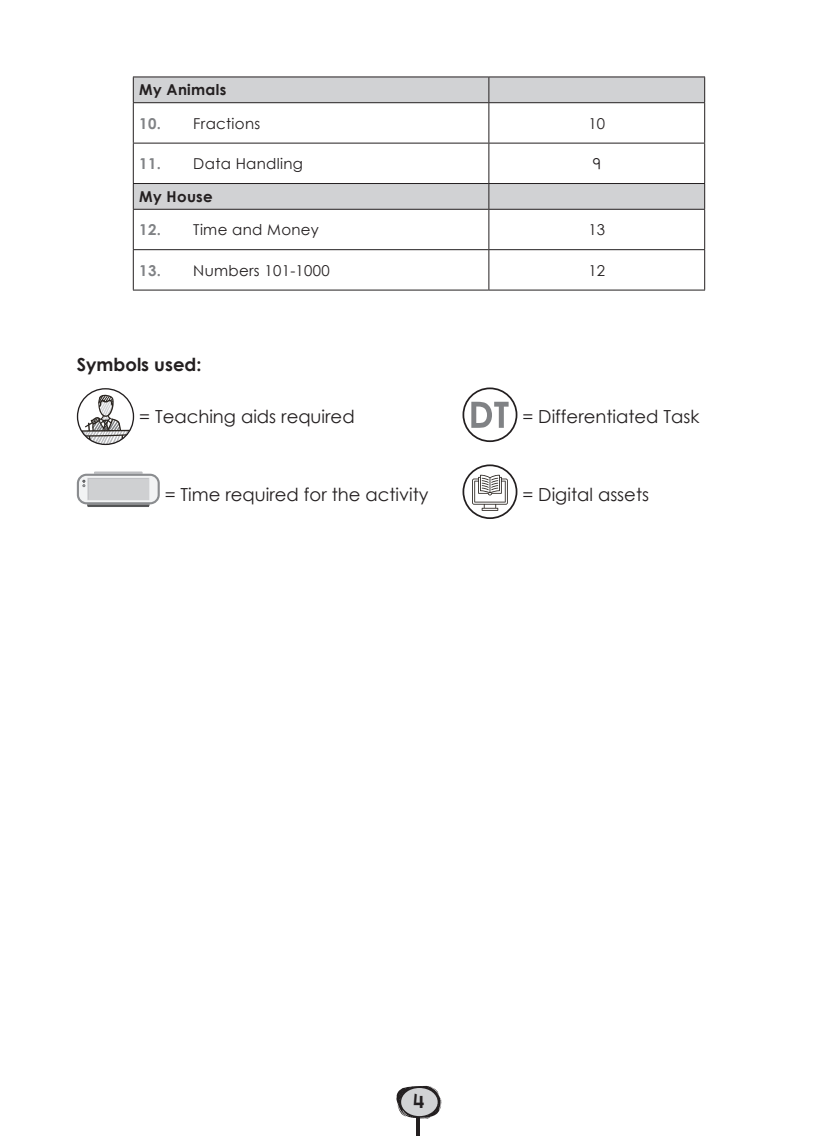
<style>
.page{position:relative;width:838px;height:1136px;background:#fff}
.page>*{position:absolute;margin:0;border:0;box-sizing:border-box;transform-origin:0 0}
.t1{font:19.5px "Century Gothic Bold New";color:#231f20}
.t2{font:18px "Century Gothic Regular New";color:#231f20}
.t3{font:18px "Century Gothic Bold New";color:#231f20}
.Text_left_align{font:15px "Century Gothic Regular New";letter-spacing:.02em;color:#231f20}
.t4{font:15px "Century Gothic Bold New";letter-spacing:.02em;color:#231f20}
.s1{font-family:"Century Gothic Bold New";color:#808285}
</style>
<div class="page">
<hr style="left:416px;top:1113px;width:4px;height:22px;background:#231f20">
<svg style="left:396px;top:1085px;width:46px;height:33px"></svg>
<div style="left:401px;top:1087px;width:36px;height:28px;background:#d1d2d4;border-radius:50%"></div>
<svg style="left:77px;top:389px;width:56px;height:55px"></svg>
<svg style="left:81px;top:393px;width:50px;height:51px"></svg>
<div style="left:77px;top:388px;width:57px;height:57px;border:1px solid #231f20;border-radius:28px"></div>
<div style="left:462px;top:387px;width:55px;height:55px;border:2px solid #231f20;border-radius:50%"></div>
<svg style="left:471px;top:401px;width:37px;height:27px"></svg>
<svg style="left:77px;top:471px;width:83px;height:36px"></svg>
<svg style="left:463px;top:465px;width:53px;height:53px"></svg>
<div style="left:462px;top:464px;width:55px;height:55px;border:2px solid #231f20;border-radius:50%"></div>
<svg style="left:472px;top:471px;width:36px;height:39px"></svg>
<svg style="left:134px;top:78px;width:570px;height:131px"></svg>
<hr style="left:133px;top:103px;width:1px;height:40px;background:#231f20">
<hr style="left:488px;top:103px;width:1px;height:40px;background:#231f20">
<hr style="left:704px;top:103px;width:1px;height:40px;background:#231f20">
<hr style="left:133px;top:143px;width:1px;height:40px;background:#231f20">
<hr style="left:488px;top:143px;width:1px;height:40px;background:#231f20">
<hr style="left:704px;top:143px;width:1px;height:40px;background:#231f20">
<hr style="left:133px;top:210px;width:1px;height:39px;background:#231f20">
<hr style="left:488px;top:210px;width:1px;height:39px;background:#231f20">
<hr style="left:704px;top:210px;width:1px;height:39px;background:#231f20">
<hr style="left:133px;top:250px;width:1px;height:40px;background:#231f20">
<hr style="left:488px;top:250px;width:1px;height:40px;background:#231f20">
<hr style="left:704px;top:250px;width:1px;height:40px;background:#231f20">
<hr style="left:133px;top:290px;width:356px;height:1px;background:#231f20">
<svg style="left:133px;top:78px;width:1px;height:24px"></svg>
<hr style="left:133px;top:102px;width:356px;height:1px;background:#231f20">
<hr style="left:489px;top:290px;width:216px;height:1px;background:#231f20">
<svg style="left:488px;top:78px;width:1px;height:24px"></svg>
<svg style="left:704px;top:78px;width:1px;height:24px"></svg>
<hr style="left:489px;top:102px;width:216px;height:1px;background:#231f20">
<hr style="left:133px;top:77px;width:356px;height:1px;background:#231f20">
<hr style="left:133px;top:143px;width:356px;height:1px;background:#231f20">
<hr style="left:133px;top:183px;width:356px;height:1px;background:#231f20">
<svg style="left:133px;top:184px;width:1px;height:25px"></svg>
<hr style="left:133px;top:209px;width:356px;height:1px;background:#231f20">
<hr style="left:489px;top:77px;width:216px;height:1px;background:#231f20">
<hr style="left:489px;top:143px;width:216px;height:1px;background:#231f20">
<hr style="left:489px;top:183px;width:216px;height:1px;background:#231f20">
<svg style="left:488px;top:184px;width:1px;height:25px"></svg>
<svg style="left:704px;top:184px;width:1px;height:25px"></svg>
<hr style="left:489px;top:209px;width:216px;height:1px;background:#231f20">
<hr style="left:133px;top:249px;width:356px;height:1px;background:#231f20">
<hr style="left:489px;top:249px;width:216px;height:1px;background:#231f20">
<p class="t4" style="left:139px;top:79px;width:88px">My Animals</p>
<p class="Text_left_align" style="left:139px;top:113px;width:123px"><span class="s1">10.</span> Fractions</p>
<p class="Text_left_align" style="left:588px;top:113px;width:18px">10</p>
<p class="Text_left_align" style="left:139px;top:153px;width:165px"><span class="s1">11.</span> Data Handling</p>
<p class="Text_left_align" style="left:592px;top:153px;width:10px">9</p>
<p class="t4" style="left:139px;top:185px;width:75px">My House</p>
<p class="Text_left_align" style="left:139px;top:219px;width:181px"><span class="s1">12.</span> Time and Money</p>
<p class="Text_left_align" style="left:588px;top:219px;width:18px">13</p>
<p class="Text_left_align" style="left:139px;top:259px;width:192px"><span class="s1">13.</span> Numbers 101-1000</p>
<p class="Text_left_align" style="left:588px;top:259px;width:18px">12</p>
<p class="t3" style="left:77px;top:351px;width:126px">Symbols used:</p>
<p class="t2" style="left:139px;top:403px;width:217px">= Teaching aids required</p>
<p class="t2" style="left:522px;top:403px;width:179px">= Differentiated Task</p>
<p class="t2" style="left:165px;top:482px;width:265px">= Time required for the activity</p>
<p class="t2" style="left:522px;top:482px;width:128px">= Digital assets</p>
<p class="t1" style="left:413px;top:1085px;width:12px">4</p>
</div>
